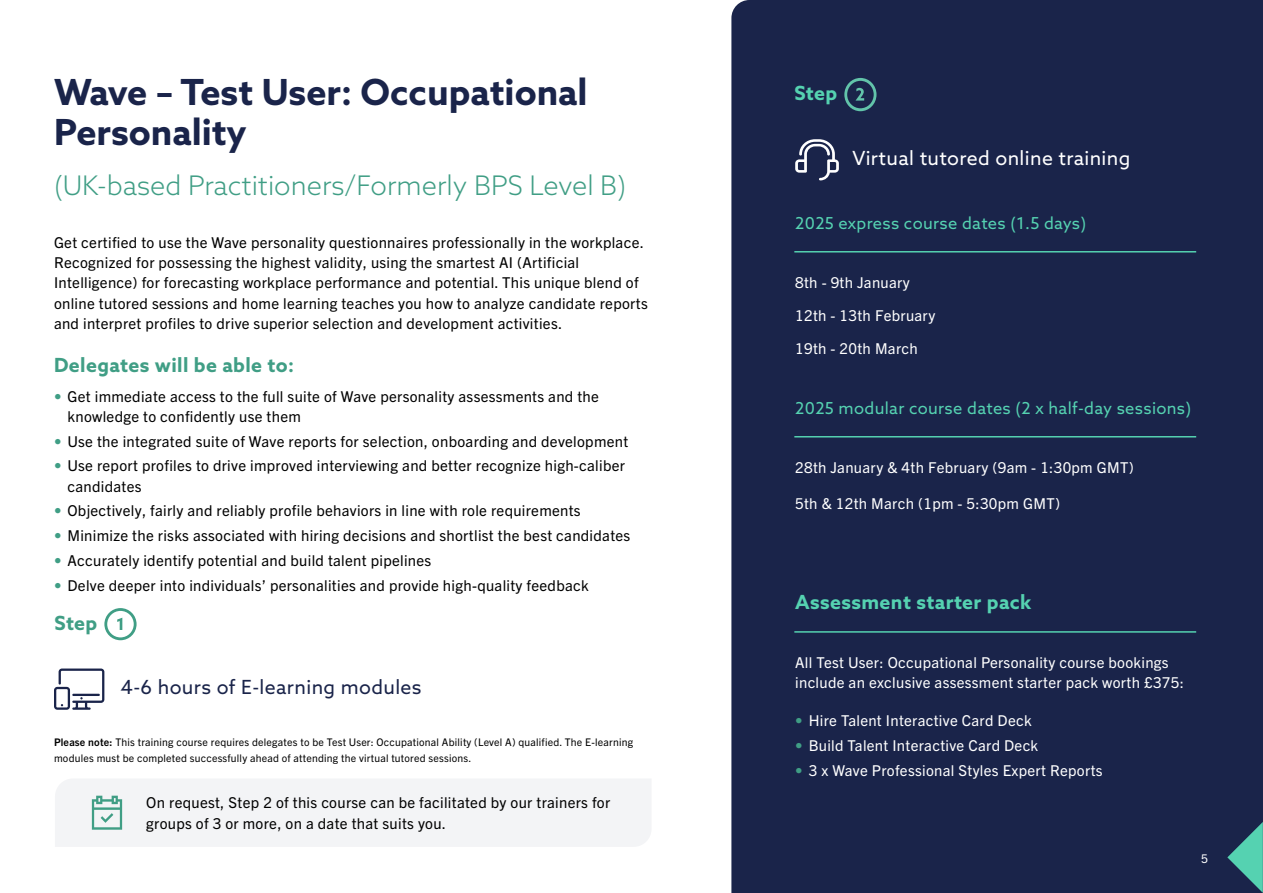
<style>
.page{position:relative;width:1263px;height:893px;background:#fff}
.page>*{position:absolute;margin:0;border:0;box-sizing:border-box;transform-origin:0 0}
.Headline_24_27{font:700 36px/40.5px "Azo Sans";color:#1a244a}
.Subhead_LIGHT_18{font:300 27px "Azo Sans";color:#409e85}
.Body_subhead_L1_13{font:19.5px "Azo Sans";letter-spacing:.02em;color:#fff}
.Body_subhead_L1_13-2{font:19.5px "Azo Sans";letter-spacing:.02em;color:#1a244a}
.Body_subhead_L1_13-3{font:700 19.5px "Azo Sans";letter-spacing:.02em;color:#409e85}
.Body_subhead_L1_13-4{font:700 19.5px "Azo Sans";letter-spacing:.02em;color:#55d2b1}
.Body_subhead_L1_13-5{font:16.5px "Azo Sans";letter-spacing:.02em;color:#55d2b1}
.Body_10_12_5{font:15px/20.2px "Trade Gothic Next LT Pro";letter-spacing:.02em;color:#000}
.Body_10_12_5-2{font:15px/20.2px "Trade Gothic Next LT Pro";letter-spacing:.02em;color:#fff}
.Folio_8_10_A4{font:12px "Trade Gothic Next LT Pro";color:#fff}
.Caption_8_11{font:10.5px/16.5px "Trade Gothic Next LT Pro";letter-spacing:.02em;color:#000}
.s1{color:#409e85}
.s2{font-weight:700}
</style>
<div class="page">
<div style="left:731px;top:0;width:532px;height:893px;background:#1a244a"></div>
<hr style="left:794px;top:251px;width:402px;height:2px;background:#55d2b1">
<hr style="left:794px;top:436px;width:402px;height:1px;background:#55d2b1">
<svg style="left:795px;top:139px;width:44px;height:41px"></svg>
<svg style="left:844px;top:78px;width:32px;height:33px"></svg>
<svg style="left:1227px;top:822px;width:36px;height:71px;background:#37797c"></svg>
<hr style="left:794px;top:631px;width:402px;height:2px;background:#55d2b1">
<svg style="left:54px;top:668px;width:50px;height:42px"></svg>
<svg style="left:104px;top:608px;width:33px;height:32px"></svg>
<div style="left:55px;top:779px;width:596px;height:68px;background:#f3f4f6"></div>
<p class="Headline_24_27" style="left:54px;top:71px;width:535px">Wave – Test User: Occupational<br>Personality</p>
<p class="Subhead_LIGHT_18" style="left:54px;top:168px;width:574px">(UK-based Practitioners/Formerly BPS Level B)</p>
<p class="Body_10_12_5" style="left:54px;top:231px;width:595px">Get certified to use the Wave personality questionnaires professionally in the workplace.<br>Recognized for possessing the highest validity, using the smartest AI (Artificial Intelligence) for forecasting workplace performance and potential. This unique blend of online tutored sessions and home learning teaches you how to analyze candidate reports and interpret profiles to drive superior selection and development activities.</p>
<p class="Body_subhead_L1_13-3" style="left:54px;top:352px;width:242px">Delegates will be able to:</p>
<p class="Body_10_12_5" style="left:68px;top:385px;width:533px;text-indent:-14px"><span class="s1">•</span> Get immediate access to the full suite of Wave personality assessments and the knowledge to confidently use them</p>
<p class="Body_10_12_5" style="left:54px;top:430px;width:576px"><span class="s1">•</span> Use the integrated suite of Wave reports for selection, onboarding and development</p>
<p class="Body_10_12_5" style="left:68px;top:455px;width:559px;text-indent:-14px"><span class="s1">•</span> Use report profiles to drive improved interviewing and better recognize high-caliber candidates</p>
<p class="Body_10_12_5" style="left:54px;top:500px;width:528px"><span class="s1">•</span> Objectively, fairly and reliably profile behaviors in line with role requirements</p>
<p class="Body_10_12_5" style="left:54px;top:524px;width:578px"><span class="s1">•</span> Minimize the risks associated with hiring decisions and shortlist the best candidates</p>
<p class="Body_10_12_5" style="left:54px;top:549px;width:379px"><span class="s1">•</span> Accurately identify potential and build talent pipelines</p>
<p class="Body_10_12_5" style="left:54px;top:574px;width:536px"><span class="s1">•</span> Delve deeper into individuals’ personalities and provide high-quality feedback</p>
<p class="Body_subhead_L1_13-3" style="left:54px;top:610px;width:44px">Step</p>
<p class="Body_subhead_L1_13-2" style="left:120px;top:674px;width:303px">4-6 hours of E-learning modules</p>
<p class="Caption_8_11" style="left:54px;top:733px;width:581px"><span class="s2">Please note:</span> This training course requires delegates to be Test User: Occupational Ability (Level A) qualified. The E-learning modules must be completed successfully ahead of attending the virtual tutored sessions.</p>
<p class="Body_10_12_5" style="left:146px;top:792px;width:465px">On request, Step 2 of this course can be facilitated by our trainers for groups of 3 or more, on a date that suits you.</p>
<p class="Body_subhead_L1_13-4" style="left:794px;top:80px;width:44px">Step</p>
<p class="Body_subhead_L1_13" style="left:852px;top:146px;width:279px">Virtual tutored online training</p>
<p class="Body_subhead_L1_13-5" style="left:795px;top:212px;width:292px">2025 express course dates (1.5 days)</p>
<p class="Body_10_12_5-2" style="left:795px;top:272px;width:116px">8th - 9th January</p>
<p class="Body_10_12_5-2" style="left:795px;top:305px;width:142px">12th - 13th February</p>
<p class="Body_10_12_5-2" style="left:795px;top:338px;width:124px">19th - 20th March</p>
<p class="Body_subhead_L1_13-5" style="left:795px;top:397px;width:398px">2025 modular course dates (2 x half-day sessions)</p>
<p class="Body_10_12_5-2" style="left:795px;top:457px;width:340px">28th January &amp; 4th February (9am - 1:30pm GMT)</p>
<p class="Body_10_12_5-2" style="left:795px;top:493px;width:266px">5th &amp; 12th March (1pm - 5:30pm GMT)</p>
<p class="Body_subhead_L1_13-4" style="left:795px;top:589px;width:238px">Assessment starter pack</p>
<p class="Body_10_12_5-2" style="left:795px;top:651px;width:390px">All Test User: Occupational Personality course bookings include an exclusive assessment starter pack worth £375:</p>
<p class="Body_10_12_5-2" style="left:795px;top:710px;width:238px"><span class="s1">•</span> Hire Talent Interactive Card Deck</p>
<p class="Body_10_12_5-2" style="left:795px;top:735px;width:245px"><span class="s1">•</span> Build Talent Interactive Card Deck</p>
<p class="Body_10_12_5-2" style="left:795px;top:759px;width:309px"><span class="s1">•</span> 3 x Wave Professional Styles Expert Reports</p>
<p class="Folio_8_10_A4" style="left:1201px;top:850px;width:8px">5</p>
</div>
